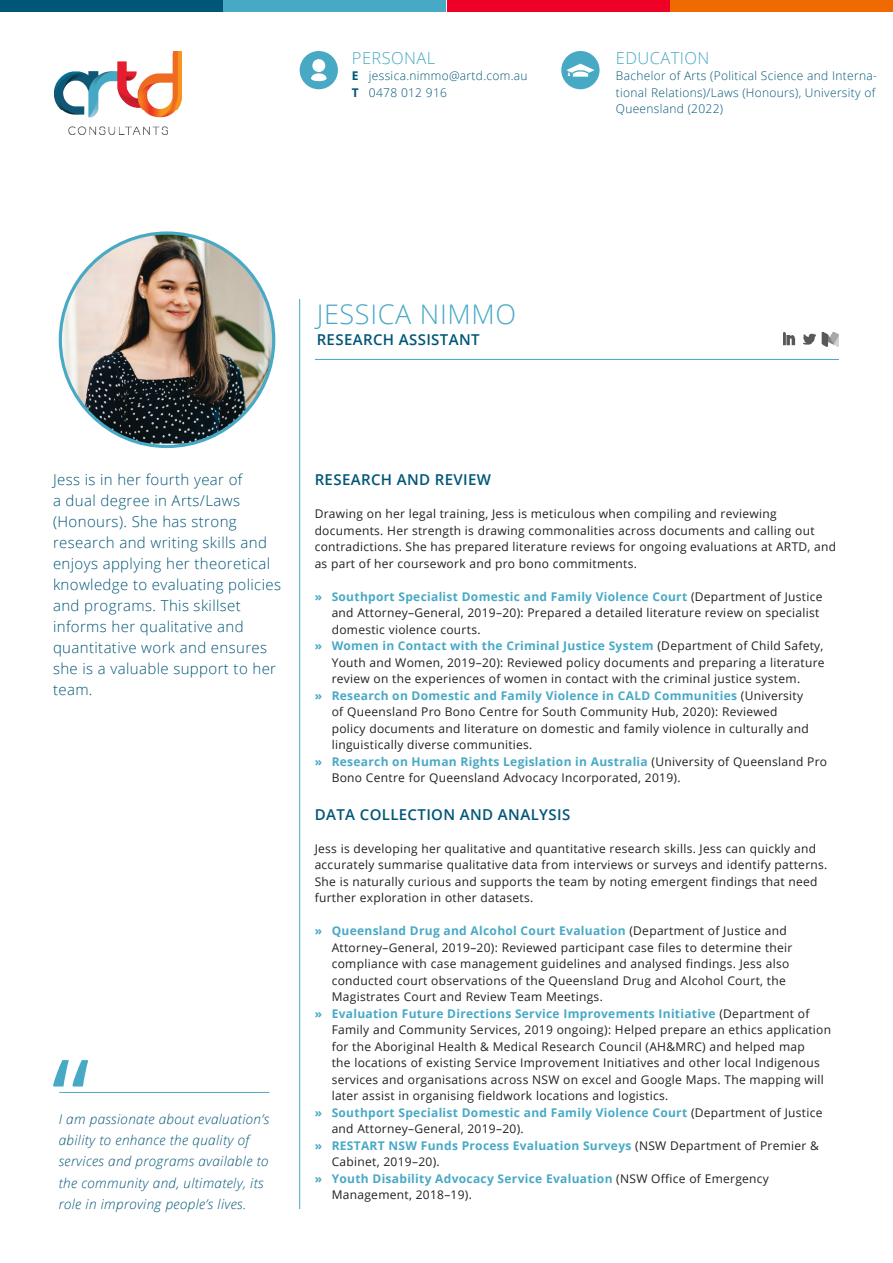
<style>
.page{position:relative;width:893px;height:1263px;background:#fff}
.page>*{position:absolute;margin:0;border:0;box-sizing:border-box;transform-origin:0 0}
.t1{font:108px "Open Sans";color:#48a9c5}
.t2{font:300 27px "Open Sans";letter-spacing:.025em;color:#48a9c5}
.PERSONAL_EDUCATION{font:300 16.5px "Open Sans";letter-spacing:.025em;color:#48a9c5}
.DESCRIPTION{font:300 15px/21px "Open Sans";letter-spacing:.025em;color:#005677}
.t3{font:600 15px "Open Sans";letter-spacing:.025em;color:#005677}
.QUOTE{font:italic 300 13.5px/21px "Open Sans";letter-spacing:.025em;color:#005677}
._1_COLUMN_ARROW_BODY{font:12px/16.5px "Open Sans";letter-spacing:.025em;color:#231f20}
.FIRST_PARAGRAPH{font:12px/16.5px "Open Sans";letter-spacing:.025em;color:#231f20}
._1_COLUMN_ARROW_BODY-2{font:700 12px/16.5px "Open Sans";letter-spacing:.025em;color:#48a9c5}
.PERSONAL_EDUCATION-2{font:300 12px/16.5px "Open Sans";letter-spacing:.025em;color:#005677}
.s1{font-weight:700}
.s2{font-weight:700;color:#48a9c5}
.s3{font-weight:400;color:#231f20}
</style>
<div class="page">
<img style="left:54px;top:51px;width:127px;height:84px">
<img style="left:60px;top:234px;width:214px;height:210px">
<div style="left:300px;top:51px;width:38px;height:38px;background:#48a9c5;border-radius:50%"></div>
<svg style="left:311px;top:59px;width:16px;height:22px"></svg>
<div style="left:561px;top:51px;width:39px;height:38px;background:#48a9c5;border-radius:50%"></div>
<svg style="left:566px;top:64px;width:29px;height:13px"></svg>
<img style="left:783px;top:332px;width:56px;height:14px">
<hr style="left:315px;top:359px;width:524px;height:1px;background:#48a9c5">
<hr style="left:299px;top:299px;width:1px;height:910px;background:#48a9c5">
<div style="left:671px;top:0;width:222px;height:12px;background:#ef6a00"></div>
<div style="left:447px;top:0;width:222px;height:12px;background:#ef0027"></div>
<div style="left:0;top:0;width:222px;height:12px;background:#005677"></div>
<div style="left:224px;top:0;width:222px;height:12px;background:#48a9c5"></div>
<hr style="left:59px;top:1092px;width:210px;height:1px;background:#48a9c5">
<p class="PERSONAL_EDUCATION" style="left:352px;top:46px;width:85px">PERSONAL</p>
<p class="PERSONAL_EDUCATION-2" style="left:352px;top:67px;width:177px"><span class="s1">E</span> jessica.nimmo@artd.com.au<br><span class="s1">T</span> 0478 012 916</p>
<p class="PERSONAL_EDUCATION" style="left:616px;top:46px;width:95px">EDUCATION</p>
<p class="PERSONAL_EDUCATION-2" style="left:616px;top:67px;width:262px">Bachelor of Arts (Political Science and Interna&shy;tional Relations)/Laws (Honours), University of<br>Queensland (2022)</p>
<p class="t2" style="left:317px;top:295px;width:201px">JESSICA NIMMO</p>
<p class="t3" style="left:317px;top:329px;width:165px">RESEARCH ASSISTANT</p>
<p class="DESCRIPTION" style="left:53px;top:469px;width:230px">Jess is in her fourth year of<br>a dual degree in Arts/Laws (Honours). She has strong research and writing skills and enjoys applying her theoretical knowledge to evaluating policies and programs. This skillset informs her qualitative and quantitative work and ensures she is a valuable support to her team.</p>
<p class="t1" style="left:52px;top:1024px;width:39px">“</p>
<p class="QUOTE" style="left:59px;top:1108px;width:212px">I am passionate about evaluation’s ability to enhance the quality of services and programs available to the community and, ultimately, its role in improving people’s lives.</p>
<p class="t3" style="left:315px;top:470px;width:178px">RESEARCH AND REVIEW</p>
<p class="FIRST_PARAGRAPH" style="left:315px;top:505px;width:523px">Drawing on her legal training, Jess is meticulous when compiling and reviewing documents. Her strength is drawing commonalities across documents and calling out contradictions. She has prepared literature reviews for ongoing evaluations at ARTD, and as part of her coursework and pro bono commitments.</p>
<p class="_1_COLUMN_ARROW_BODY" style="left:332px;top:588px;width:492px;text-indent:-17px"><span class="s2">» Southport Specialist Domestic and Family Violence Court</span> (Department of Justice and Attorney–General, 2019–20): Prepared a detailed literature review on specialist domestic violence courts.</p>
<p class="_1_COLUMN_ARROW_BODY" style="left:332px;top:637px;width:494px;text-align:justify;text-indent:-17px"><span class="s2">» Women in Contact with the Criminal Justice System</span> (Department of Child Safety, Youth and Women, 2019–20): Reviewed policy documents and preparing a literature review on the experiences of women in contact with the criminal justice system.</p>
<p class="_1_COLUMN_ARROW_BODY" style="left:332px;top:687px;width:479px;text-indent:-17px"><span class="s2">» Research on Domestic and Family Violence in CALD Communities</span> (University of Queensland Pro Bono Centre for South Community Hub, 2020): Reviewed policy documents and literature on domestic and family violence in culturally and linguistically diverse communities.</p>
<p class="_1_COLUMN_ARROW_BODY" style="left:332px;top:753px;width:497px;text-indent:-17px"><span class="s2">» Research on Human Rights Legislation in Australia</span> (University of Queensland Pro<br>Bono Centre for Queensland Advocacy Incorporated, 2019).</p>
<p class="t3" style="left:315px;top:804px;width:257px">DATA COLLECTION AND ANALYSIS</p>
<p class="FIRST_PARAGRAPH" style="left:315px;top:840px;width:514px">Jess is developing her qualitative and quantitative research skills. Jess can quickly and accurately summarise qualitative data from interviews or surveys and identify patterns.<br>She is naturally curious and supports the team by noting emergent findings that need further exploration in other datasets.</p>
<p class="_1_COLUMN_ARROW_BODY" style="left:332px;top:922px;width:462px;text-indent:-17px"><span class="s2">» Queensland Drug and Alcohol Court Evaluation</span> (Department of Justice and Attorney–General, 2019–20): Reviewed participant case files to determine their compliance with case management guidelines and analysed findings. Jess also conducted court observations of the Queensland Drug and Alcohol Court, the Magistrates Court and Review Team Meetings.</p>
<p class="_1_COLUMN_ARROW_BODY" style="left:332px;top:1005px;width:501px;text-indent:-17px"><span class="s2">» Evaluation Future Directions Service Improvements Initiative</span> (Department of Family and Community Services, 2019 ongoing): Helped prepare an ethics application for the Aboriginal Health &amp; Medical Research Council (AH&amp;MRC) and helped map<br>the locations of existing Service Improvement Initiatives and other local Indigenous services and organisations across NSW on excel and Google Maps. The mapping will later assist in organising fieldwork locations and logistics.</p>
<p class="_1_COLUMN_ARROW_BODY-2" style="left:332px;top:1104px;width:492px;text-indent:-17px">» Southport Specialist Domestic and Family Violence Court <span class="s3">(Department of Justice and Attorney–General, 2019–20).</span></p>
<p class="_1_COLUMN_ARROW_BODY" style="left:332px;top:1137px;width:489px;text-indent:-17px"><span class="s2">» RESTART NSW Funds Process Evaluation Surveys</span> (NSW Department of Premier &amp;<br>Cabinet, 2019–20).</p>
<p class="_1_COLUMN_ARROW_BODY-2" style="left:332px;top:1170px;width:439px;text-indent:-17px">» Youth Disability Advocacy Service Evaluation <span class="s3">(NSW Office of Emergency<br>Management, 2018–19).</span></p>
</div>
